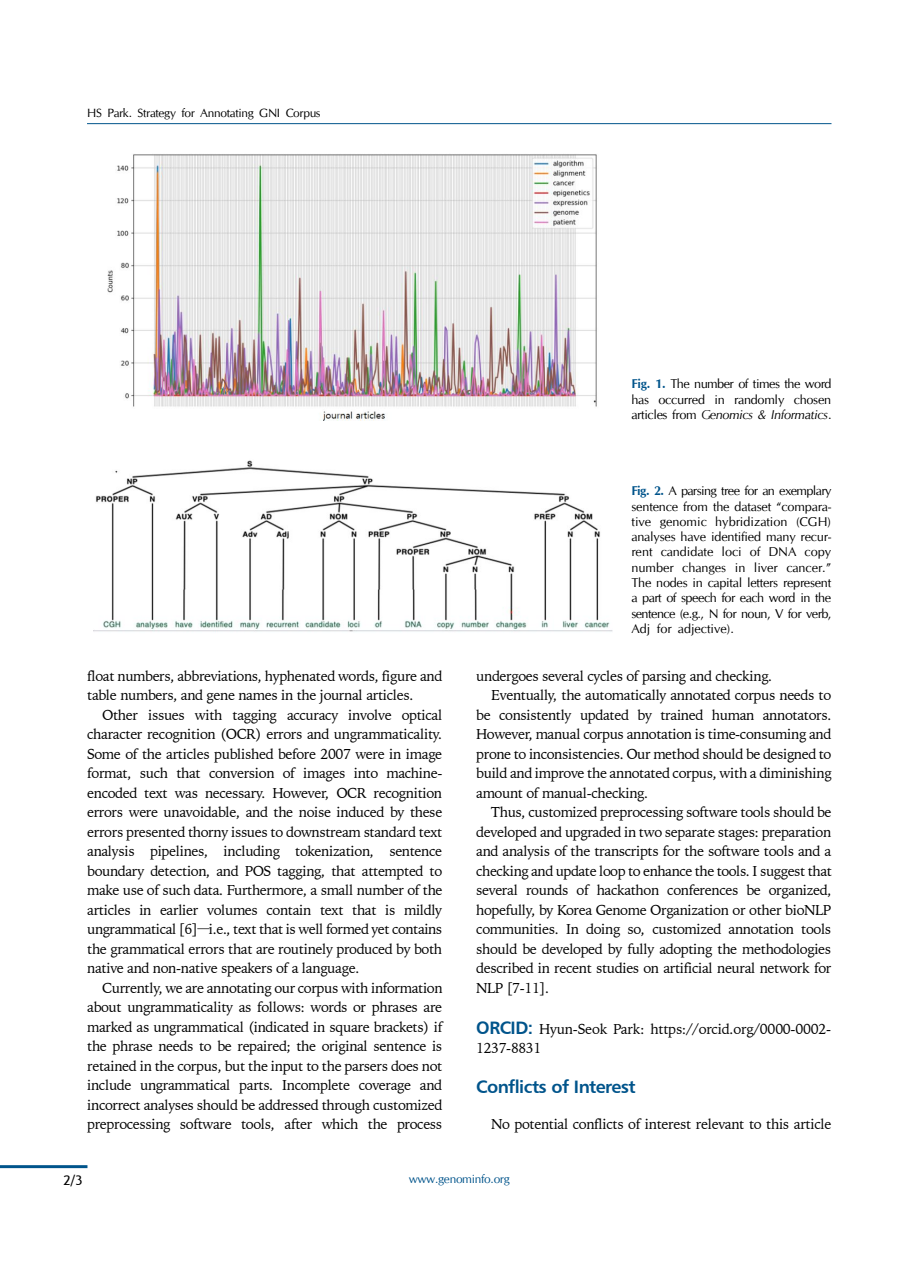
<style>
.page{position:relative;width:918px;height:1263px;background:#fff}
.page>*{position:absolute;margin:0;border:0;box-sizing:border-box;transform-origin:0 0}
.t1{font:700 18px "Humnst 777 BT";letter-spacing:-.035em;color:#00548b}
.t2{font:14.7px "Goudy Sans Md BT";color:#000}
.t3{font:14.25px/19.5px "Iowan Old St BT";letter-spacing:-.025em;color:#000}
.t4{font:12.75px/15.3px "CG Omega";letter-spacing:-.035em;color:#000;text-align:justify}
.t5{font:12px "CG Omega";letter-spacing:-.025em;color:#000}
.t6{font:12px "CG Omega";letter-spacing:-.025em;color:#00548b}
.s1{font-family:"Haansoft Batang"}
.s2{font-weight:700;color:#00548b}
.s3{font-style:italic}
.s4{font-family:"Humnst 777 BT";font-weight:700;font-size:18px;color:#00548b}
</style>
<div class="page">
<hr style="left:0;top:1165px;width:87px;height:3px;background:#00548b">
<hr style="left:87px;top:123px;width:744px;height:1px;background:#00548b">
<img style="left:107px;top:154px;width:490px;height:267px">
<img style="left:94px;top:460px;width:518px;height:172px">
<p class="t5" style="left:87px;top:106px;width:235px">HS Park. Strategy for Annotating GNI Corpus</p>
<p class="t3" style="left:87px;top:666px;width:357px">float numbers, abbreviations, hyphenated words, figure and table numbers, and gene names in the journal articles.</p>
<p class="t3" style="left:87px;top:705px;width:357px;text-align:justify;text-indent:15px">Other issues with tagging accuracy involve optical character recognition (OCR) errors and ungrammaticality.<br>Some of the articles published before 2007 were in image format, such that conversion of images into machine&shy;encoded text was necessary. However, OCR recognition errors were unavoidable, and the noise induced by these errors presented thorny issues to downstream standard text analysis pipelines, including tokenization, sentence boundary detection, and POS tagging, that attempted to make use of such data. Furthermore, a small number of the articles in earlier volumes contain text that is mildly ungrammatical [6]<span class="s1">—</span>i.e., text that is well formed yet contains the grammatical errors that are routinely produced by both native and non-native speakers of a language.</p>
<p class="t3" style="left:87px;top:978px;width:357px;text-align:justify;text-indent:15px">Currently, we are annotating our corpus with information about ungrammaticality as follows: words or phrases are marked as ungrammatical (indicated in square brackets) if the phrase needs to be repaired; the original sentence is retained in the corpus, but the input to the parsers does not include ungrammatical parts. Incomplete coverage and incorrect analyses should be addressed through customized preprocessing software tools, after which the process</p>
<p class="t4" style="left:631px;top:376px;width:202px"><span class="s2">Fig. 1.</span> The number of times the word has occurred in randomly chosen articles from <span class="s3">Genomics &amp; Informatics</span>.</p>
<p class="t4" style="left:631px;top:483px;width:202px"><span class="s2">Fig. 2.</span> A parsing tree for an exemplary sentence from the dataset “compara&shy;tive genomic hybridization (CGH) analyses have identified many recur&shy;rent candidate loci of DNA copy number changes in liver cancer.” The nodes in capital letters represent a part of speech for each word in the sentence (e.g., N for noun, V for verb, Adj for adjective).</p>
<p class="t3" style="left:476px;top:666px;width:297px">undergoes several cycles of parsing and checking.</p>
<p class="t3" style="left:491px;top:686px;width:342px">Eventually, the automatically annotated corpus needs to</p>
<p class="t3" style="left:476px;top:705px;width:357px">be consistently updated by trained human annotators.</p>
<p class="t3" style="left:476px;top:724px;width:357px">However, manual corpus annotation is time-consuming and</p>
<p class="t3" style="left:476px;top:744px;width:357px">prone to inconsistencies. Our method should be designed to</p>
<p class="t3" style="left:476px;top:763px;width:357px">build and improve the annotated corpus, with a diminishing</p>
<p class="t3" style="left:476px;top:783px;width:173px">amount of manual-checking.</p>
<p class="t3" style="left:491px;top:803px;width:342px">Thus, customized preprocessing software tools should be</p>
<p class="t3" style="left:476px;top:822px;width:357px">developed and upgraded in two separate stages: preparation</p>
<p class="t3" style="left:476px;top:841px;width:357px">and analysis of the transcripts for the software tools and a</p>
<p class="t3" style="left:476px;top:861px;width:357px">checking and update loop to enhance the tools. I suggest that</p>
<p class="t3" style="left:476px;top:880px;width:357px">several rounds of hackathon conferences be organized,</p>
<p class="t3" style="left:476px;top:900px;width:357px">hopefully, by Korea Genome Organization or other bioNLP</p>
<p class="t3" style="left:476px;top:920px;width:357px">communities. In doing so, customized annotation tools</p>
<p class="t3" style="left:476px;top:939px;width:357px">should be developed by fully adopting the methodologies</p>
<p class="t3" style="left:476px;top:958px;width:357px">described in recent studies on artificial neural network for</p>
<p class="t3" style="left:476px;top:978px;width:74px">NLP [7-11].</p>
<p class="t3" style="left:476px;top:1019px;width:356px"><span class="s4">ORCID:</span> Hyun-Seok Park: https://orcid.org/0000-0002-<br>1237-8831</p>
<p class="t1" style="left:476px;top:1076px;width:161px">Conflicts of Interest</p>
<p class="t3" style="left:491px;top:1114px;width:342px">No potential conflicts of interest relevant to this article</p>
<p class="t2" style="left:63px;top:1171px;width:21px">2/3</p>
<p class="t6" style="left:409px;top:1172px;width:103px">www.genominfo.org</p>
</div>
